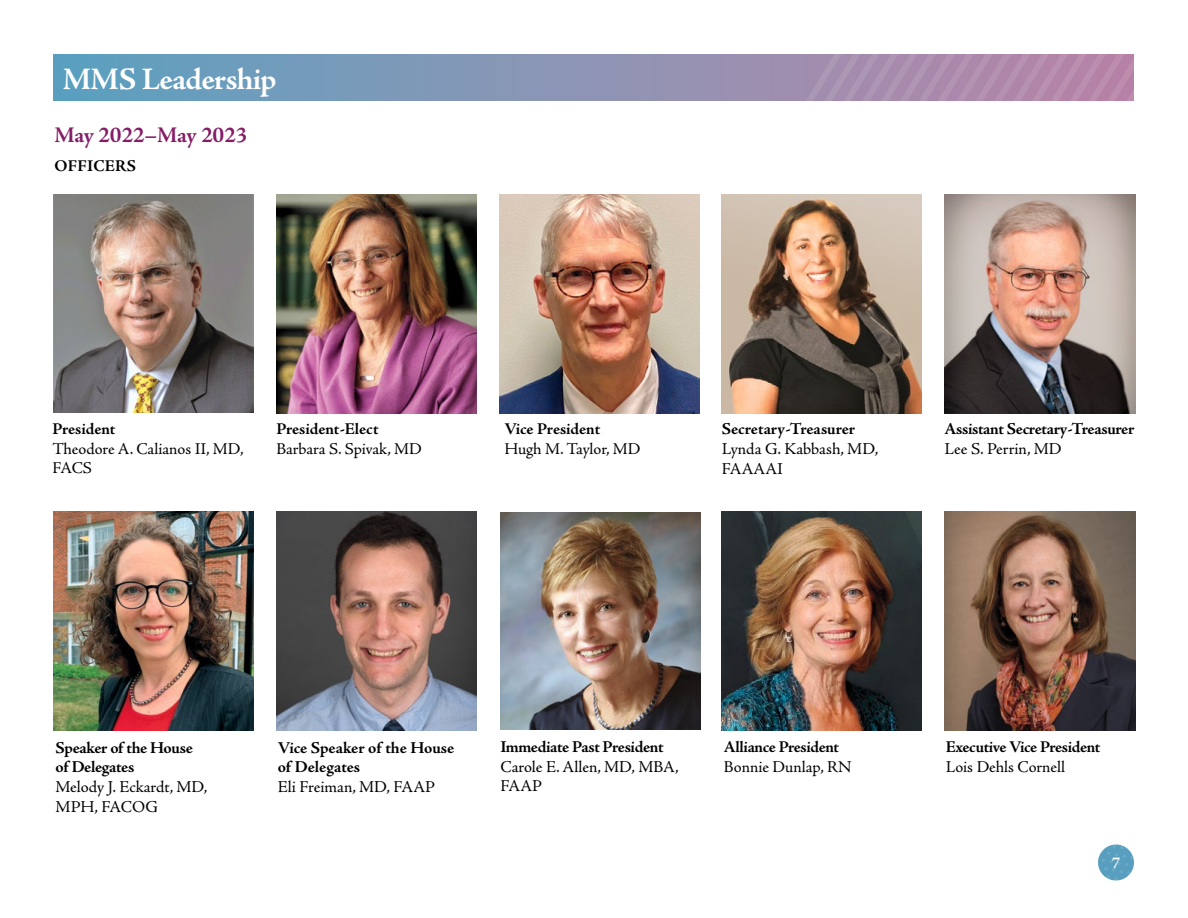
<style>
.page{position:relative;width:1188px;height:918px;background:#fff}
.page>*{position:absolute;margin:0;border:0;box-sizing:border-box;transform-origin:0 0}
.t1{font:700 31.5px "Adobe Jenson Pro";letter-spacing:-.025em;color:#fff}
.t2{font:700 22.5px "Adobe Jenson Pro";letter-spacing:-.01em;color:#841d66}
.t3{font:700 16.65px/19.6px "Adobe Jenson Pro";letter-spacing:-.02em;color:#000}
.t4{font:16.65px/19.6px "Adobe Jenson Pro";color:#000}
.t5{font:16.5px/19.5px "Adobe Jenson Pro";letter-spacing:-.005em;color:#000}
.t6{font:700 16.5px "Adobe Jenson Pro";letter-spacing:-.02em;color:#000}
.t7{font:700 16.5px "Adobe Jenson Pro";letter-spacing:.015em;color:#000}
.t8{font:700 16.5px "Adobe Jenson Pro";color:#fff}
</style>
<div class="page">
<svg style="left:1098px;top:844px;width:36px;height:37px"></svg>
<svg style="left:54px;top:54px;width:710px;height:47px"></svg>
<svg style="left:764px;top:54px;width:370px;height:47px"></svg>
<img style="left:54px;top:195px;width:200px;height:217px">
<img style="left:500px;top:512px;width:200px;height:218px">
<img style="left:276px;top:195px;width:200px;height:219px">
<img style="left:499px;top:195px;width:200px;height:219px">
<img style="left:276px;top:512px;width:200px;height:219px">
<img style="left:54px;top:512px;width:200px;height:219px">
<img style="left:722px;top:512px;width:200px;height:219px">
<img style="left:945px;top:512px;width:191px;height:219px">
<img style="left:722px;top:195px;width:200px;height:219px">
<img style="left:944px;top:195px;width:191px;height:219px">
<h1 class="t1" style="left:63px;top:61px;width:215px">MMS Leadership</h1>
<h2 class="t2" style="left:54px;top:122px;width:195px">May 2022–May 2023</h2>
<p class="t7" style="left:55px;top:156px;width:83px">OFFICERS</p>
<p class="t6" style="left:52px;top:420px;width:65px">President</p>
<p class="t5" style="left:52px;top:439px;width:193px">Theodore A. Calianos II, MD,<br>FACS</p>
<p class="t6" style="left:276px;top:420px;width:104px">President-Elect</p>
<p class="t5" style="left:276px;top:439px;width:147px">Barbara S. Spivak, MD</p>
<p class="t6" style="left:505px;top:420px;width:97px">Vice President</p>
<p class="t5" style="left:505px;top:439px;width:137px">Hugh M. Taylor, MD</p>
<p class="t3" style="left:722px;top:420px;width:135px">Secretary-Treasurer</p>
<p class="t4" style="left:722px;top:439px;width:158px">Lynda G. Kabbash, MD,<br>FAAAAI</p>
<p class="t3" style="left:945px;top:420px;width:191px">Assistant Secretary-Treasurer</p>
<p class="t4" style="left:945px;top:439px;width:119px">Lee S. Perrin, MD</p>
<p class="t3" style="left:56px;top:738px;width:139px">Speaker of the House of Delegates</p>
<p class="t4" style="left:56px;top:777px;width:153px">Melody J. Eckardt, MD,<br>MPH, FACOG</p>
<p class="t3" style="left:278px;top:738px;width:178px">Vice Speaker of the House of Delegates</p>
<p class="t4" style="left:278px;top:777px;width:159px">Eli Freiman, MD, FAAP</p>
<p class="t3" style="left:500px;top:737px;width:165px">Immediate Past President</p>
<p class="t4" style="left:500px;top:757px;width:180px">Carole E. Allen, MD, MBA,<br>FAAP</p>
<p class="t6" style="left:724px;top:738px;width:117px">Alliance President</p>
<p class="t5" style="left:724px;top:757px;width:129px">Bonnie Dunlap, RN</p>
<p class="t6" style="left:946px;top:738px;width:156px">Executive Vice President</p>
<p class="t5" style="left:946px;top:757px;width:121px">Lois Dehls Cornell</p>
<p class="t8" style="left:1112px;top:854px;width:10px">7</p>
</div>
